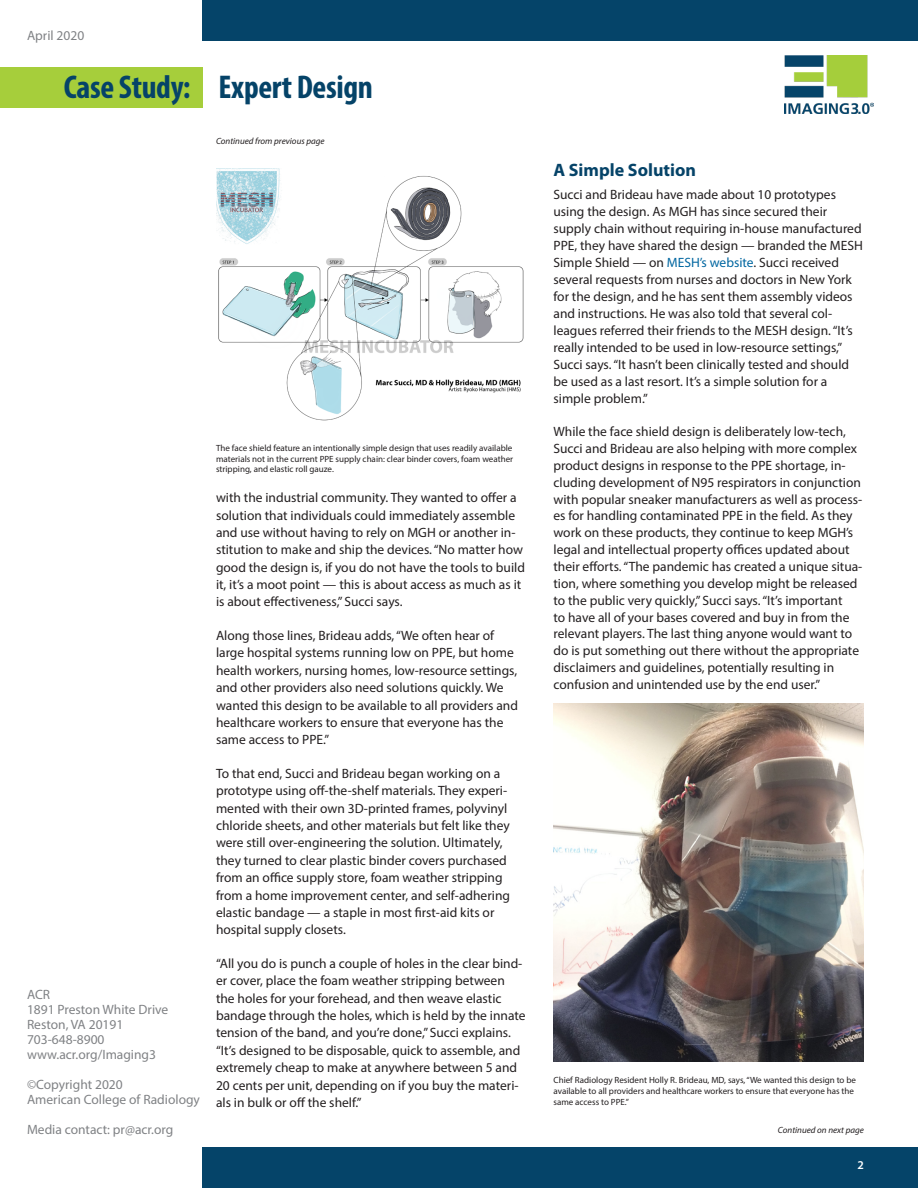
<style>
.page{position:relative;width:918px;height:1188px;background:#fff}
.page>*{position:absolute;margin:0;border:0;box-sizing:border-box;transform-origin:0 0}
.t1{font:700 condensed 33px "Myriad Pro";letter-spacing:-.01em;color:#054368}
.Heading{font:700 18px "Myriad Pro";color:#054368}
.Body{font:13.5px/17.4px "Myriad Pro";color:#231f20}
.t2{font:13.5px/15px "Myriad Pro";color:#808285}
.t3{font:600 12px "Myriad Pro";color:#fff}
.Endnote{font:9px/10.8px "Myriad Pro";color:#231f20;text-align:justify}
.Body-2{font:italic 9px "Myriad Pro";color:#231f20}
.s1{color:#0066a0}
</style>
<div class="page">
<div style="left:202px;top:0;width:716px;height:40px;background:#054469"></div>
<div style="left:0;top:68px;width:202px;height:40px;background:#a6ce3b"></div>
<div style="left:202px;top:1148px;width:716px;height:40px;background:#054469"></div>
<img style="left:785px;top:55px;width:88px;height:58px">
<img style="left:216px;top:168px;width:308px;height:253px">
<img style="left:553px;top:703px;width:311px;height:359px">
<p class="t2" style="left:27px;top:28px;width:59px">April 2020</p>
<h1 class="t1" style="left:64px;top:67px;width:311px">Case Study: Expert Design</h1>
<p class="Body-2" style="left:216px;top:136px;width:110px">Continued from previous page</p>
<p class="t2" style="left:27px;top:987px;width:143px">ACR<br>1891 Preston White Drive<br>Reston, VA 20191<br>703-648-8900 www.acr.org/Imaging3</p>
<p class="t2" style="left:27px;top:1077px;width:175px">©Copyright 2020<br>American College of Radiology</p>
<p class="t2" style="left:27px;top:1122px;width:148px">Media contact: pr@acr.org</p>
<p class="Endnote" style="left:216px;top:442px;width:299px">The face shield feature an intentionally simple design that uses readily available materials not in the current PPE supply chain: clear binder covers, foam weather stripping, and elastic roll gauze.</p>
<p class="Body" style="left:216px;top:489px;width:310px">with the industrial community. They wanted to offer a solution that individuals could immediately assemble and use without having to rely on MGH or another in&shy;stitution to make and ship the devices. “No matter how good the design is, if you do not have the tools to build it, it’s a moot point — this is about access as much as it is about effectiveness,” Succi says.</p>
<p class="Body" style="left:216px;top:627px;width:304px">Along those lines, Brideau adds, “We often hear of large hospital systems running low on PPE, but home health workers, nursing homes, low-resource settings, and other providers also need solutions quickly. We wanted this design to be available to all providers and healthcare workers to ensure that everyone has the same access to PPE.”</p>
<p class="Body" style="left:216px;top:764px;width:296px">To that end, Succi and Brideau began working on a prototype using off-the-shelf materials. They experi&shy;mented with their own 3D-printed frames, polyvinyl chloride sheets, and other materials but felt like they were still over-engineering the solution. Ultimately, they turned to clear plastic binder covers purchased from an office supply store, foam weather stripping from a home improvement center, and self-adhering elastic bandage — a staple in most first-aid kits or hospital supply closets.</p>
<p class="Body" style="left:216px;top:954px;width:311px">“All you do is punch a couple of holes in the clear bind&shy;er cover, place the foam weather stripping between the holes for your forehead, and then weave elastic bandage through the holes, which is held by the innate tension of the band, and you’re done,” Succi explains. “It’s designed to be disposable, quick to assemble, and extremely cheap to make at anywhere between 5 and 20 cents per unit, depending on if you buy the materi&shy;als in bulk or off the shelf.”</p>
<p class="Heading" style="left:554px;top:158px;width:144px">A Simple Solution</p>
<p class="Body" style="left:554px;top:186px;width:311px;line-height:17px">Succi and Brideau have made about 10 prototypes using the design. As MGH has since secured their supply chain without requiring in-house manufactured PPE, they have shared the design — branded the MESH Simple Shield — on <span class="s1">MESH’s website</span>. Succi received several requests from nurses and doctors in New York for the design, and he has sent them assembly videos and instructions. He was also told that several col&shy;leagues referred their friends to the MESH design. “It’s really intended to be used in low-resource settings,” Succi says. “It hasn’t been clinically tested and should be used as a last resort. It’s a simple solution for a simple problem.”</p>
<p class="Body" style="left:554px;top:423px;width:310px;line-height:16.8px">While the face shield design is deliberately low-tech, Succi and Brideau are also helping with more complex product designs in response to the PPE shortage, in&shy;cluding development of N95 respirators in conjunction with popular sneaker manufacturers as well as process&shy;es for handling contaminated PPE in the field. As they work on these products, they continue to keep MGH’s legal and intellectual property offices updated about their efforts. “The pandemic has created a unique situa&shy;tion, where something you develop might be released to the public very quickly,” Succi says. “It’s important<br>to have all of your bases covered and buy in from the relevant players. The last thing anyone would want to do is put something out there without the appropriate disclaimers and guidelines, potentially resulting in confusion and unintended use by the end user.”</p>
<p class="Endnote" style="left:554px;top:1075px;width:304px;text-align:left">Chief Radiology Resident Holly R. Brideau, MD, says, “We wanted this design to be available to all providers and healthcare workers to ensure that everyone has the same access to PPE.”</p>
<p class="Body-2" style="left:778px;top:1124px;width:88px">Continued on next page</p>
<p class="t3" style="left:858px;top:1157px;width:8px">2</p>
</div>
